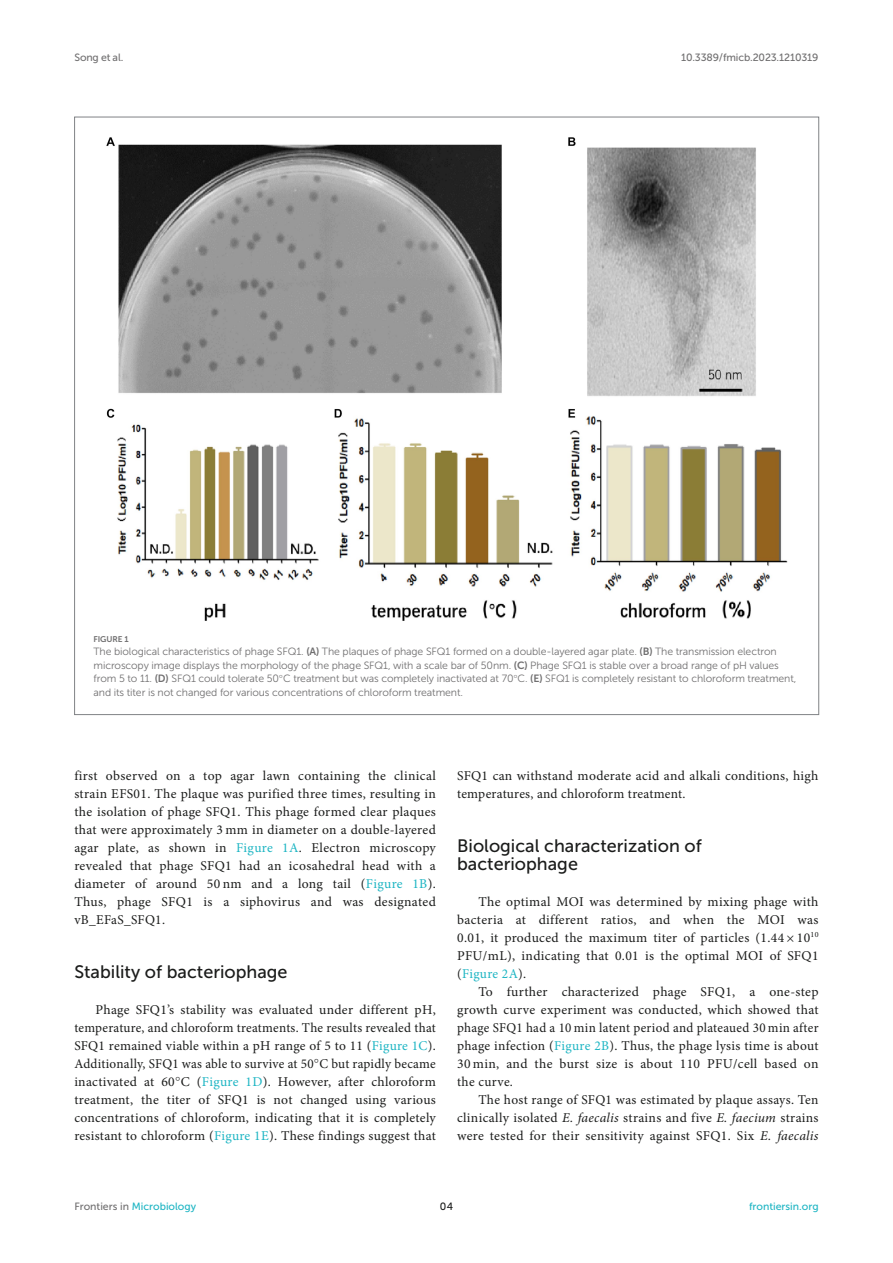
<style>
.page{position:relative;width:893px;height:1263px;background:#fff}
.page>*{position:absolute;margin:0;border:0;box-sizing:border-box;transform-origin:0 0}
.HEAD_2{font:18px/18px "Museo Sans 500";color:#1b1c1b}
.TEXT_FLUSH{font:13.5px/18px "Minion Pro";letter-spacing:.02em;color:#1b1c1b;text-align:justify}
.TEXT{font:13.5px/18px "Minion Pro";letter-spacing:.025em;color:#1b1c1b;text-align:justify}
.FIG_LEG{font:10.5px/13.5px "Museo Sans 300";letter-spacing:-.01em;color:#706f70}
.t1{font:10.5px "Museo Sans 500";color:#1db5c3}
.t2{font:10.5px "Museo Sans 500";letter-spacing:-.015em;color:#706f70}
.t3{font:10.5px "Museo Sans 500";color:#1b1c1b}
.FIG_HD{font:8.25px "Museo Sans 700";letter-spacing:-.01em;color:#706f70}
.s1{font-family:"Museo Sans 700"}
.s2{font-family:"STIX"}
.s3{color:#1db5c3}
.s4{font-style:italic}
.s5{color:#706f70}
</style>
<div class="page">
<img style="left:106px;top:137px;width:682px;height:484px">
<p class="t2" style="left:74px;top:51px;width:50px">Song et al.</p>
<p class="t2" style="left:681px;top:51px;width:139px">10.3389/fmicb.2023.1210319</p>
<p class="FIG_HD" style="left:94px;top:634px;width:37px">FIGURE 1</p>
<p class="FIG_LEG" style="left:94px;top:645px;width:704px">The biological characteristics of phage SFQ1. <span class="s1">(A)</span> The plaques of phage SFQ1 formed on a double-layered agar plate. <span class="s1">(B)</span> The transmission electron microscopy image displays the morphology of the phage SFQ1, with a scale bar of 50 nm. <span class="s1">(C)</span> Phage SFQ1 is stable over a broad range of pH values from 5 to 11. <span class="s1">(D)</span> SFQ1 could tolerate 50<span class="s2">°</span>C treatment but was completely inactivated at 70<span class="s2">°</span>C. <span class="s1">(E)</span> SFQ1 is completely resistant to chloroform treatment, and its titer is not changed for various concentrations of chloroform treatment.</p>
<p class="TEXT_FLUSH" style="left:74px;top:767px;width:363px">first observed on a top agar lawn containing the clinical strain EFS01. The plaque was purified three times, resulting in the isolation of phage SFQ1. This phage formed clear plaques that were approximately 3 mm in diameter on a double-layered agar plate, as shown in <span class="s3">Figure 1A</span>. Electron microscopy revealed that phage SFQ1 had an icosahedral head with a diameter of around 50 nm and a long tail (<span class="s3">Figure 1B</span>).<br>Thus, phage SFQ1 is a siphovirus and was designated vB_EFaS_SFQ1.</p>
<p class="HEAD_2" style="left:74px;top:963px;width:215px">Stability of bacteriophage</p>
<p class="TEXT_FLUSH" style="left:74px;top:1001px;width:363px;text-indent:21px">Phage SFQ1’s stability was evaluated under different pH, temperature, and chloroform treatments. The results revealed that SFQ1 remained viable within a pH range of 5 to 11 (<span class="s3">Figure 1C</span>).<br>Additionally, SFQ1 was able to survive at 50<span class="s2">°</span>C but rapidly became inactivated at 60<span class="s2">°</span>C (<span class="s3">Figure 1D</span>). However, after chloroform treatment, the titer of SFQ1 is not changed using various concentrations of chloroform, indicating that it is completely resistant to chloroform (<span class="s3">Figure 1E</span>). These findings suggest that</p>
<p class="TEXT_FLUSH" style="left:457px;top:767px;width:363px">SFQ1 can withstand moderate acid and alkali conditions, high temperatures, and chloroform treatment.</p>
<p class="HEAD_2" style="left:457px;top:837px;width:246px">Biological characterization of bacteriophage</p>
<p class="TEXT_FLUSH" style="left:457px;top:893px;width:363px;text-indent:21px">The optimal MOI was determined by mixing phage with bacteria at different ratios, and when the MOI was 0.01, it produced the maximum titer of particles (1.44 × 10<sup>10<br></sup>PFU/mL), indicating that 0.01 is the optimal MOI of SFQ1 (<span class="s3">Figure 2A</span>).</p>
<p class="TEXT" style="left:457px;top:983px;width:363px;text-indent:21px">To further characterized phage SFQ1, a one-step growth curve experiment was conducted, which showed that phage SFQ1 had a 10 min latent period and plateaued 30 min after phage infection (<span class="s3">Figure 2B</span>). Thus, the phage lysis time is about 30 min, and the burst size is about 110 PFU/cell based on the curve.</p>
<p class="TEXT" style="left:457px;top:1091px;width:363px;text-indent:21px">The host range of SFQ1 was estimated by plaque assays. Ten clinically isolated <span class="s4">E. faecalis</span> strains and five <span class="s4">E. faecium</span> strains were tested for their sensitivity against SFQ1. Six <span class="s4">E. faecalis</span></p>
<p class="t1" style="left:74px;top:1200px;width:123px"><span class="s5">Frontiers in</span> Microbiology</p>
<p class="t3" style="left:440px;top:1200px;width:15px">04</p>
<p class="t1" style="left:749px;top:1200px;width:71px">frontiersin.org</p>
</div>
